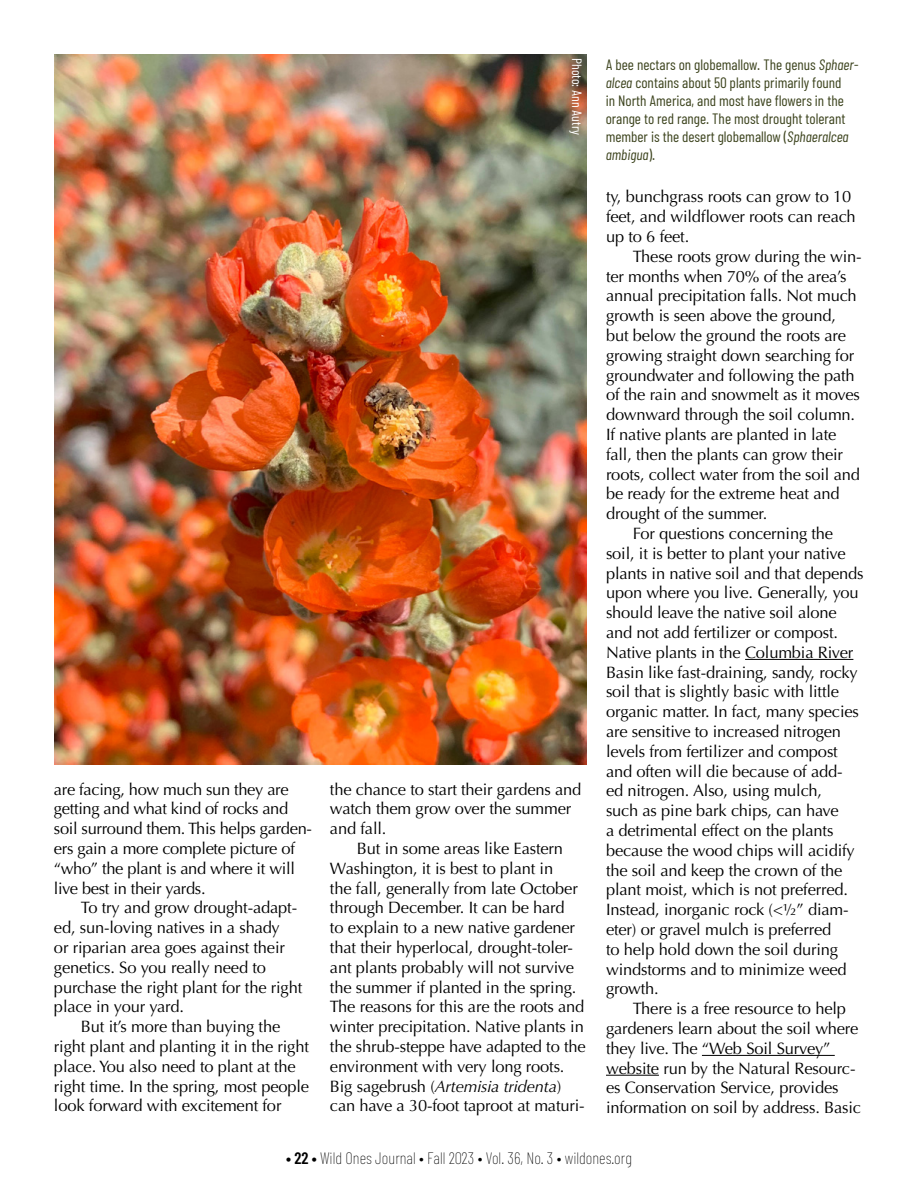
<style>
.page{position:relative;width:918px;height:1188px;background:#fff}
.page>*{position:absolute;margin:0;border:0;box-sizing:border-box;transform-origin:0 0}
.t1{font:16.5px/19.8px "Optima";letter-spacing:-.01em;color:#000}
.t2{font:100 16.5px "Barlow Condensed";color:#000}
.t3{font:15px/18px "Barlow Condensed";color:#3d441e}
.t4{font:13.5px "Barlow Condensed";color:#fff}
.s1{font-style:italic}
.s2{font-weight:600}
</style>
<div class="page">
<hr style="left:745px;top:659px;width:108px;height:1px;background:#000">
<hr style="left:702px;top:1055px;width:133px;height:1px;background:#000">
<hr style="left:606px;top:1075px;width:53px;height:1px;background:#000">
<img style="left:55px;top:55px;width:532px;height:709px">
<p class="t4" style="left:585px;top:58px;width:78px;rotate:90deg">Photo: Ann Autry</p>
<p class="t1" style="left:54px;top:779px;width:260px">are facing, how much sun they are getting and what kind of rocks and soil surround them. This helps garden&shy;ers gain a more complete picture of “who” the plant is and where it will live best in their yards.</p>
<p class="t1" style="left:54px;top:898px;width:250px;text-indent:27px">To try and grow drought-adapt&shy;ed, sun-loving natives in a shady<br>or riparian area goes against their genetics. So you really need to purchase the right plant for the right place in your yard.</p>
<p class="t1" style="left:54px;top:1017px;width:257px;text-indent:27px">But it’s more than buying the right plant and planting it in the right place. You also need to plant at the right time. In the spring, most people look forward with excitement for</p>
<p class="t1" style="left:330px;top:779px;width:253px">the chance to start their gardens and watch them grow over the summer and fall.</p>
<p class="t1" style="left:330px;top:839px;width:257px;text-indent:27px">But in some areas like Eastern Washington, it is best to plant in<br>the fall, generally from late October through December. It can be hard<br>to explain to a new native gardener that their hyperlocal, drought-toler&shy;ant plants probably will not survive the summer if planted in the spring.<br>The reasons for this are the roots and winter precipitation. Native plants in the shrub-steppe have adapted to the environment with very long roots.<br>Big sagebrush (<span class="s1">Artemisia tridenta</span>) can have a 30-foot taproot at maturi-</p>
<p class="t3" style="left:606px;top:55px;width:254px">A bee nectars on globemallow. The genus <span class="s1">Sphaer&shy;alcea</span> contains about 50 plants primarily found<br>in North America, and most have flowers in the orange to red range. The most drought tolerant member is the desert globemallow (<span class="s1">Sphaeralcea ambigua</span>).</p>
<p class="t1" style="left:606px;top:187px;width:251px">ty, bunchgrass roots can grow to 10 feet, and wildflower roots can reach up to 6 feet.</p>
<p class="t1" style="left:633px;top:246px;width:230px">These roots grow during the win-</p>
<p class="t1" style="left:606px;top:266px;width:242px">ter months when 70% of the area’s</p>
<p class="t1" style="left:606px;top:286px;width:252px">annual precipitation falls. Not much</p>
<p class="t1" style="left:606px;top:306px;width:231px">growth is seen above the ground,</p>
<p class="t1" style="left:606px;top:326px;width:242px">but below the ground the roots are</p>
<p class="t1" style="left:606px;top:345px;width:250px">growing straight down searching for</p>
<p class="t1" style="left:606px;top:365px;width:250px">groundwater and following the path</p>
<p class="t1" style="left:606px;top:385px;width:255px">of the rain and snowmelt as it moves</p>
<p class="t1" style="left:606px;top:405px;width:251px">downward through the soil column.</p>
<p class="t1" style="left:606px;top:425px;width:232px">If native plants are planted in late</p>
<p class="t1" style="left:606px;top:444px;width:239px">fall, then the plants can grow their</p>
<p class="t1" style="left:606px;top:464px;width:256px">roots, collect water from the soil and</p>
<p class="t1" style="left:606px;top:484px;width:235px">be ready for the extreme heat and</p>
<p class="t1" style="left:606px;top:504px;width:163px">drought of the summer.</p>
<p class="t1" style="left:633px;top:524px;width:202px">For questions concerning the</p>
<p class="t1" style="left:606px;top:543px;width:241px">soil, it is better to plant your native</p>
<p class="t1" style="left:606px;top:563px;width:259px">plants in native soil and that depends</p>
<p class="t1" style="left:606px;top:583px;width:254px">upon where you live. Generally, you</p>
<p class="t1" style="left:606px;top:603px;width:232px">should leave the native soil alone</p>
<p class="t1" style="left:606px;top:623px;width:234px">and not add fertilizer or compost.</p>
<p class="t1" style="left:606px;top:642px;width:249px">Native plants in the Columbia River</p>
<p class="t1" style="left:606px;top:662px;width:253px">Basin like fast-draining, sandy, rocky</p>
<p class="t1" style="left:606px;top:682px;width:235px">soil that is slightly basic with little</p>
<p class="t1" style="left:606px;top:702px;width:254px">organic matter. In fact, many species</p>
<p class="t1" style="left:606px;top:722px;width:237px">are sensitive to increased nitrogen</p>
<p class="t1" style="left:606px;top:741px;width:233px">levels from fertilizer and compost</p>
<p class="t1" style="left:606px;top:761px;width:238px">and often will die because of add-</p>
<p class="t1" style="left:606px;top:781px;width:218px">ed nitrogen. Also, using mulch,</p>
<p class="t1" style="left:606px;top:801px;width:234px">such as pine bark chips, can have</p>
<p class="t1" style="left:606px;top:821px;width:229px">a detrimental effect on the plants</p>
<p class="t1" style="left:606px;top:840px;width:250px">because the wood chips will acidify</p>
<p class="t1" style="left:606px;top:860px;width:238px">the soil and keep the crown of the</p>
<p class="t1" style="left:606px;top:880px;width:244px">plant moist, which is not preferred.</p>
<p class="t1" style="left:606px;top:900px;width:244px">Instead, inorganic rock (&lt;½” diam-</p>
<p class="t1" style="left:606px;top:920px;width:227px">eter) or gravel mulch is preferred</p>
<p class="t1" style="left:606px;top:939px;width:234px">to help hold down the soil during</p>
<p class="t1" style="left:606px;top:959px;width:242px">windstorms and to minimize weed</p>
<p class="t1" style="left:606px;top:979px;width:54px">growth.</p>
<p class="t1" style="left:633px;top:999px;width:215px">There is a free resource to help</p>
<p class="t1" style="left:606px;top:1019px;width:254px">gardeners learn about the soil where</p>
<p class="t1" style="left:606px;top:1038px;width:226px">they live. The “Web Soil Survey”</p>
<p class="t1" style="left:606px;top:1058px;width:251px">website run by the Natural Resourc-</p>
<p class="t1" style="left:606px;top:1078px;width:234px">es Conservation Service, provides</p>
<p class="t1" style="left:606px;top:1098px;width:257px">information on soil by address. Basic</p>
<p class="t2" style="left:286px;top:1148px;width:347px"><span class="s2">• 22 •</span> Wild Ones Journal • Fall 2023 • Vol. 36, No. 3 • wildones.org</p>
</div>
